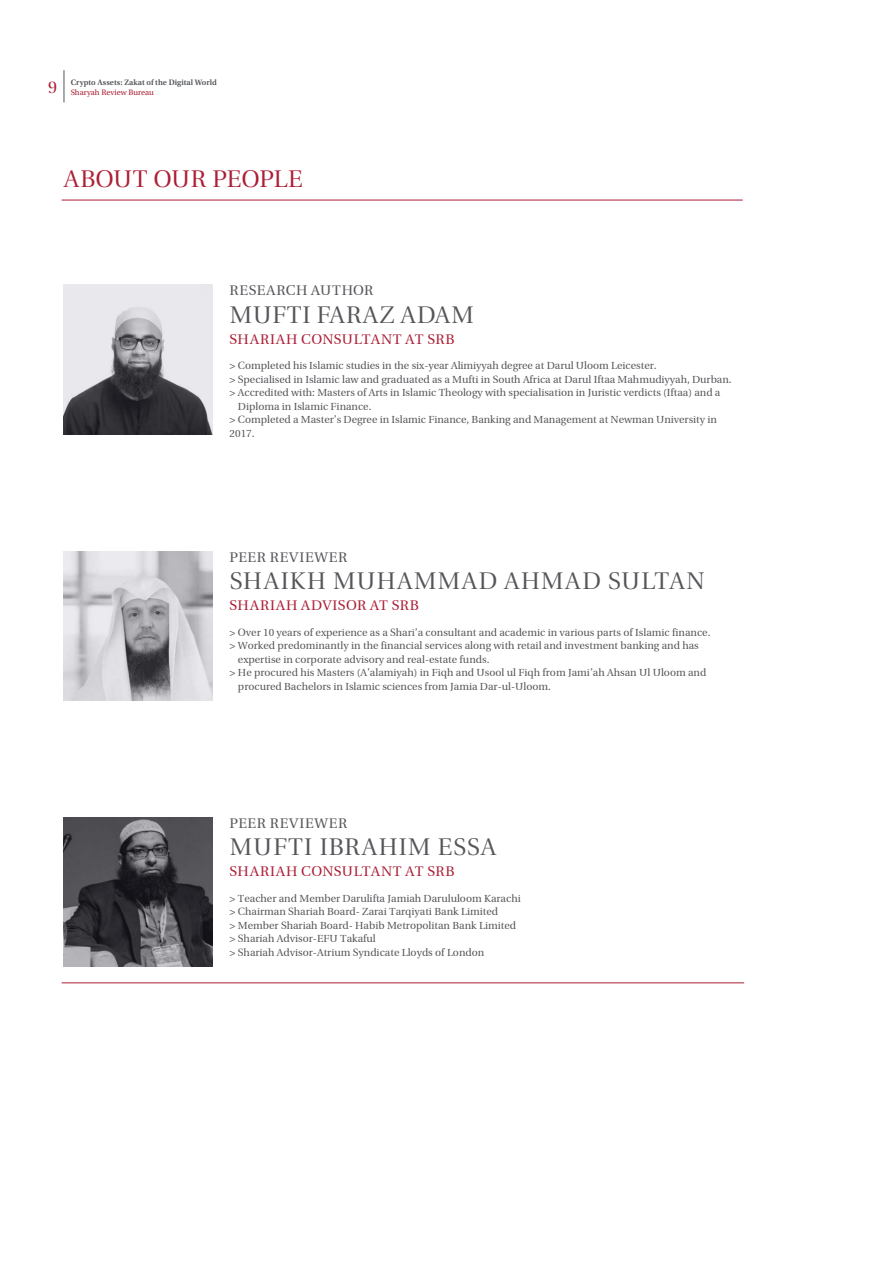
<style>
.page{position:relative;width:893px;height:1263px;background:#fff}
.page>*{position:absolute;margin:0;border:0;box-sizing:border-box;transform-origin:0 0}
.t1{font:24px "Utopia Titling";letter-spacing:.025em;color:#55565a}
.t2{font:24px "Utopia Titling";letter-spacing:.045em;color:#55565a}
.t3{font:24px "Utopia Titling";letter-spacing:-.01em;color:#ac1e36}
.t4{font:14.25px "Utopia";letter-spacing:.045em;color:#ac1e36}
.t5{font:14.25px "Utopia";letter-spacing:.045em;color:#55565a}
.t6{font:10.5px/13.5px "Utopia";color:#55565a}
.t7{font:600 8.25px/10.2px "Utopia Std";color:#54555a}
.s1{font-weight:400;color:#ab1d34}
</style>
<div class="page">
<hr style="left:64px;top:70px;width:1px;height:32px;background:#54555a">
<hr style="left:62px;top:200px;width:681px;height:1px;background:#ac1e36">
<img style="left:64px;top:285px;width:149px;height:149px">
<img style="left:64px;top:552px;width:149px;height:149px">
<hr style="left:62px;top:982px;width:682px;height:1px;background:#ac1e36">
<img style="left:64px;top:817px;width:149px;height:150px">
<p class="t7" style="left:48px;top:77px;width:170px;text-indent:23px">Crypto Assets: Zakat of the Digital World<br><sup>9</sup> <span class="s1">Sharyah Review Bureau</span></p>
<h1 class="t3" style="left:64px;top:165px;width:241px">ABOUT OUR PEOPLE</h1>
<h2 class="t5" style="left:230px;top:280px;width:145px">RESEARCH AUTHOR</h2>
<h1 class="t1" style="left:230px;top:301px;width:246px">MUFTI FARAZ ADAM</h1>
<h2 class="t4" style="left:230px;top:328px;width:226px">SHARIAH CONSULTANT AT SRB</h2>
<p class="t6" style="left:230px;top:358px;width:428px">&gt; Completed his Islamic studies in the six-year Alimiyyah degree at Darul Uloom Leicester.</p>
<p class="t6" style="left:230px;top:371px;width:504px">&gt; Specialised in Islamic law and graduated as a Mufti in South Africa at Darul Iftaa Mahmudiyyah, Durban.</p>
<p class="t6" style="left:230px;top:385px;width:492px">&gt; Accredited with: Masters of Arts in Islamic Theology with specialisation in Juristic verdicts (Iftaa) and a</p>
<p class="t6" style="left:238px;top:398px;width:135px">Diploma in Islamic Finance.</p>
<p class="t6" style="left:230px;top:412px;width:489px">&gt; Completed a Master’s Degree in Islamic Finance, Banking and Management at Newman University in</p>
<p class="t6" style="left:230px;top:425px;width:26px">2017.</p>
<h2 class="t5" style="left:230px;top:547px;width:119px">PEER REVIEWER</h2>
<h1 class="t2" style="left:230px;top:568px;width:477px">SHAIKH MUHAMMAD AHMAD SULTAN</h1>
<h2 class="t4" style="left:230px;top:595px;width:191px">SHARIAH ADVISOR AT SRB</h2>
<p class="t6" style="left:230px;top:624px;width:482px">&gt; Over 10 years of experience as a Shari’a consultant and academic in various parts of Islamic finance.</p>
<p class="t6" style="left:230px;top:638px;width:471px">&gt; Worked predominantly in the financial services along with retail and investment banking and has</p>
<p class="t6" style="left:238px;top:651px;width:253px">expertise in corporate advisory and real-estate funds.</p>
<p class="t6" style="left:230px;top:665px;width:478px">&gt; He procured his Masters (A’alamiyah) in Fiqh and Usool ul Fiqh from Jami’ah Ahsan Ul Uloom and</p>
<p class="t6" style="left:238px;top:678px;width:315px">procured Bachelors in Islamic sciences from Jamia Dar-ul-Uloom.</p>
<h2 class="t5" style="left:230px;top:813px;width:119px">PEER REVIEWER</h2>
<h1 class="t1" style="left:230px;top:834px;width:268px">MUFTI IBRAHIM ESSA</h1>
<h2 class="t4" style="left:230px;top:861px;width:226px">SHARIAH CONSULTANT AT SRB</h2>
<p class="t6" style="left:230px;top:890px;width:293px">&gt; Teacher and Member Darulifta Jamiah Darululoom Karachi &gt; Chairman Shariah Board- Zarai Tarqiyati Bank Limited<br>&gt; Member Shariah Board- Habib Metropolitan Bank Limited &gt; Shariah Advisor-EFU Takaful<br>&gt; Shariah Advisor-Atrium Syndicate Lloyds of London</p>
</div>
